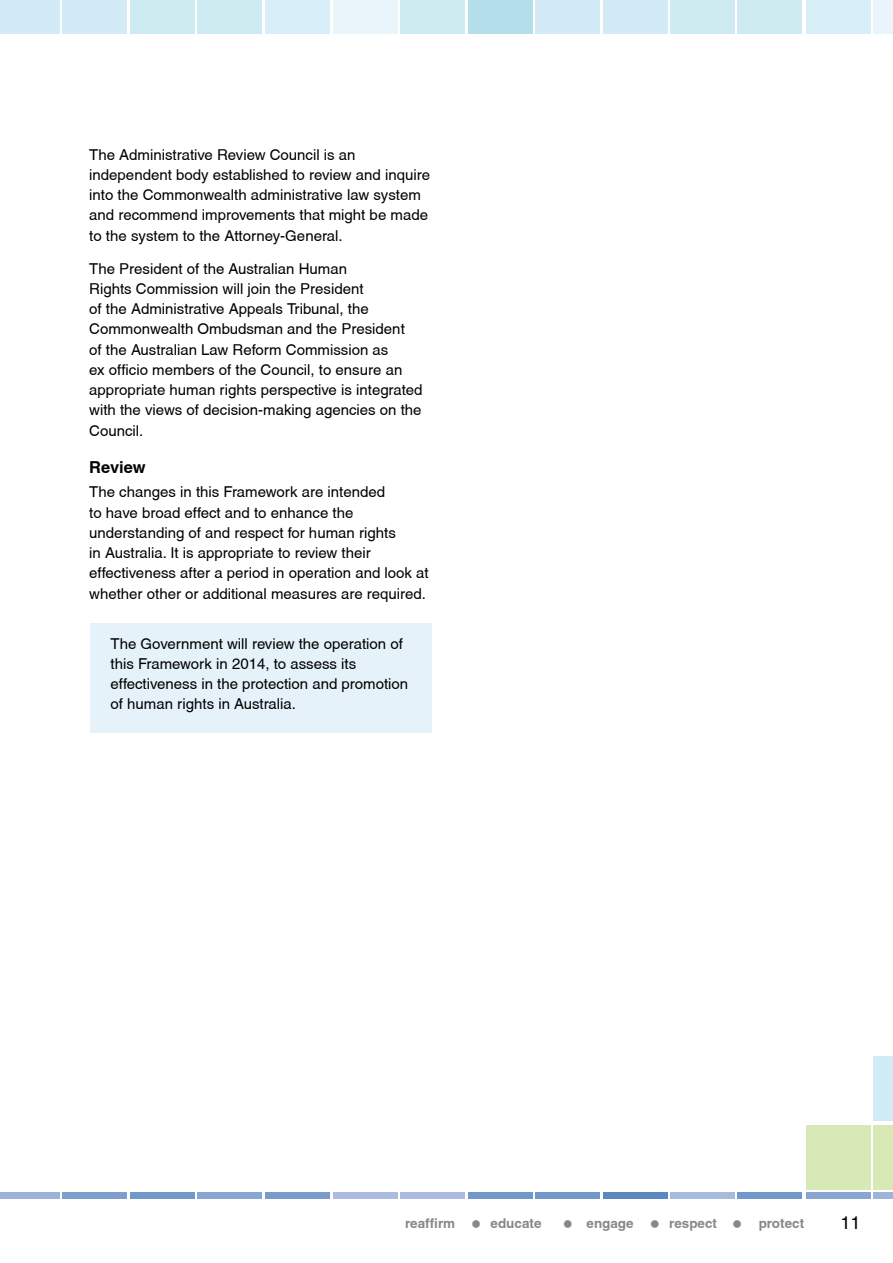
<style>
.page{position:relative;width:893px;height:1263px;background:#fff}
.page>*{position:absolute;margin:0;border:0;box-sizing:border-box;transform-origin:0 0}
.t1{font:18px "Helvetica";color:#000}
.t2{font:700 16.5px "Helvetica";color:#000}
.t3{font:15px/20.2px "Helvetica";color:#000}
.t4{font:700 13.5px "Helvetica";color:#87888a}
</style>
<div class="page">
<div style="left:806px;top:1192px;width:64px;height:7px;background:#89a5d2"></div>
<div style="left:873px;top:1192px;width:20px;height:7px;background:#9fb4d9"></div>
<div style="left:400px;top:1192px;width:65px;height:7px;background:#abbcde"></div>
<div style="left:468px;top:1192px;width:64px;height:7px;background:#7297ca"></div>
<div style="left:535px;top:1192px;width:65px;height:7px;background:#7297ca"></div>
<div style="left:603px;top:1192px;width:64px;height:7px;background:#5a89c2"></div>
<div style="left:670px;top:1192px;width:65px;height:7px;background:#a9bbdd"></div>
<div style="left:738px;top:1192px;width:64px;height:7px;background:#7297ca"></div>
<div style="left:265px;top:1192px;width:65px;height:7px;background:#799bcc"></div>
<div style="left:333px;top:1192px;width:65px;height:7px;background:#abbcde"></div>
<div style="left:0;top:1192px;width:60px;height:7px;background:#9db2d8"></div>
<div style="left:62px;top:1192px;width:65px;height:7px;background:#7e9ece"></div>
<div style="left:130px;top:1192px;width:65px;height:7px;background:#7297ca"></div>
<div style="left:197px;top:1192px;width:65px;height:7px;background:#89a5d2"></div>
<div style="left:806px;top:0;width:64px;height:34px;background:#d7edf8"></div>
<div style="left:873px;top:0;width:20px;height:34px;background:#eaf4fb"></div>
<div style="left:400px;top:0;width:65px;height:34px;background:#cdebf0"></div>
<div style="left:468px;top:0;width:64px;height:34px;background:#b3deea"></div>
<div style="left:535px;top:0;width:65px;height:34px;background:#d2ebf7"></div>
<div style="left:603px;top:0;width:64px;height:34px;background:#d2ebf7"></div>
<div style="left:670px;top:0;width:65px;height:34px;background:#cdebf0"></div>
<div style="left:738px;top:0;width:64px;height:34px;background:#cdebf0"></div>
<div style="left:265px;top:0;width:65px;height:34px;background:#d7edf8"></div>
<div style="left:333px;top:0;width:65px;height:34px;background:#eaf4fb"></div>
<div style="left:0;top:0;width:60px;height:34px;background:#d2ebf7"></div>
<div style="left:62px;top:0;width:65px;height:34px;background:#d2ebf7"></div>
<div style="left:130px;top:0;width:65px;height:34px;background:#cdebf0"></div>
<div style="left:197px;top:0;width:65px;height:34px;background:#cdebf0"></div>
<div style="left:806px;top:1125px;width:64px;height:64px;background:#d8e9b8"></div>
<div style="left:873px;top:1125px;width:20px;height:64px;background:#d8e9b8"></div>
<div style="left:873px;top:1056px;width:20px;height:65px;background:#d1ebf7"></div>
<div style="left:90px;top:623px;width:342px;height:109px;background:#e5f2fa"></div>
<p class="t3" style="left:89px;top:144px;width:342px">The Administrative Review Council is an independent body established to review and inquire into the Commonwealth administrative law system and recommend improvements that might be made to the system to the Attorney-General.</p>
<p class="t3" style="left:89px;top:258px;width:335px">The President of the Australian Human<br>Rights Commission will join the President<br>of the Administrative Appeals Tribunal, the Commonwealth Ombudsman and the President<br>of the Australian Law Reform Commission as<br>ex officio members of the Council, to ensure an appropriate human rights perspective is integrated with the views of decision-making agencies on the Council.</p>
<p class="t2" style="left:89px;top:457px;width:58px">Review</p>
<p class="t3" style="left:89px;top:482px;width:341px">The changes in this Framework are intended<br>to have broad effect and to enhance the understanding of and respect for human rights<br>in Australia. It is appropriate to review their effectiveness after a period in operation and look at whether other or additional measures are required.</p>
<p class="t3" style="left:111px;top:633px;width:299px">The Government will review the operation of this Framework in 2014, to assess its effectiveness in the protection and promotion of human rights in Australia.</p>
<p class="t4" style="left:405px;top:1215px;width:52px">reaffirm</p>
<p class="t4" style="left:491px;top:1215px;width:53px">educate</p>
<p class="t4" style="left:587px;top:1215px;width:49px">engage</p>
<p class="t4" style="left:669px;top:1215px;width:50px">respect</p>
<p class="t4" style="left:759px;top:1215px;width:47px">protect</p>
<p class="t1" style="left:840px;top:1212px;width:22px">11</p>
</div>
